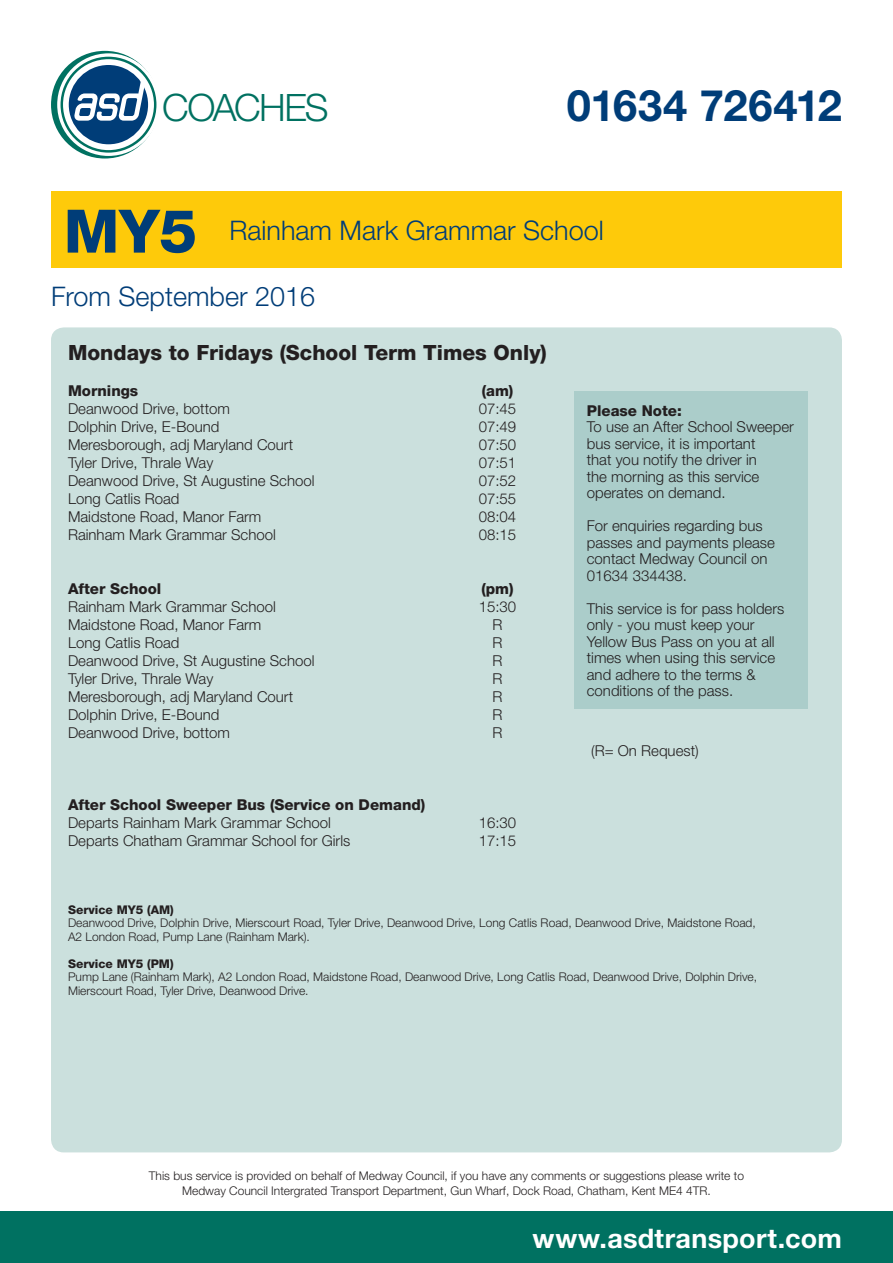
<style>
.page{position:relative;width:893px;height:1263px;background:#fff}
.page>*{position:absolute;margin:0;border:0;box-sizing:border-box;transform-origin:0 0}
.t1{font:800 60px "Helvetica Neue";color:#003d78}
.t2{font:700 43.5px "Helvetica Neue";letter-spacing:-.01em;color:#003d78}
.t3{font:300 37.8px "Helvetica Neue";letter-spacing:-.05em;color:#007161}
.t4{font:300 27px "Helvetica Neue";color:#003d78}
.t5{font:700 27px "Helvetica Neue";letter-spacing:.01em;color:#fff}
.t6{font:800 21px "Helvetica Neue";color:#231f20}
.t7{font:300 15px/16.5px "Helvetica Neue";color:#231f20}
.t8{font:800 15px "Helvetica Neue";color:#231f20}
.t9{font:300 12px/13.5px "Helvetica Neue";color:#231f20}
.t10{font:800 12px "Helvetica Neue";color:#231f20}
</style>
<div class="page">
<div style="left:51px;top:327px;width:791px;height:825px;background:#cbe0dd;border-radius:13px"></div>
<div style="left:51px;top:191px;width:791px;height:77px;background:#feca0a"></div>
<div style="left:0;top:1212px;width:893px;height:51px;background:#007161"></div>
<svg style="left:51px;top:51px;width:108px;height:108px"></svg>
<svg style="left:57px;top:53px;width:103px;height:103px"></svg>
<div style="left:69px;top:65px;width:79px;height:79px;background:#003d78;border-radius:50%"></div>
<div style="left:61px;top:57px;width:95px;height:96px;border:3px solid #007161;border-radius:50%"></div>
<svg style="left:74px;top:79px;width:72px;height:42px"></svg>
<div style="left:574px;top:391px;width:234px;height:318px;background:#abcdca"></div>
<h3 class="t3" style="left:162px;top:84px;width:168px">COACHES</h3>
<h2 class="t2" style="left:567px;top:78px;width:277px">01634 726412</h2>
<h1 class="t1" style="left:64px;top:196px;width:135px">MY5</h1>
<h3 class="t4" style="left:51px;top:280px;width:266px">From September 2016</h3>
<h3 class="t6" style="left:68px;top:340px;width:480px">Mondays to Fridays (School Term Times Only)</h3>
<p class="t8" style="left:68px;top:382px;width:72px">Mornings</p>
<p class="t8" style="left:482px;top:382px;width:33px">(am)</p>
<p class="t7" style="left:68px;top:400px;width:163px">Deanwood Drive, bottom</p>
<p class="t7" style="left:479px;top:400px;width:39px">07:45</p>
<p class="t7" style="left:68px;top:418px;width:153px">Dolphin Drive, E-Bound</p>
<p class="t7" style="left:479px;top:418px;width:39px">07:49</p>
<p class="t7" style="left:68px;top:436px;width:227px">Meresborough, adj Maryland Court</p>
<p class="t7" style="left:479px;top:436px;width:39px">07:50</p>
<p class="t7" style="left:68px;top:454px;width:147px">Tyler Drive, Thrale Way</p>
<p class="t7" style="left:479px;top:454px;width:39px">07:51</p>
<p class="t7" style="left:68px;top:472px;width:248px">Deanwood Drive, St Augustine School</p>
<p class="t7" style="left:479px;top:472px;width:39px">07:52</p>
<p class="t7" style="left:68px;top:490px;width:113px">Long Catlis Road</p>
<p class="t7" style="left:479px;top:490px;width:39px">07:55</p>
<p class="t7" style="left:68px;top:508px;width:195px">Maidstone Road, Manor Farm</p>
<p class="t7" style="left:479px;top:508px;width:39px">08:04</p>
<p class="t7" style="left:68px;top:526px;width:209px">Rainham Mark Grammar School</p>
<p class="t7" style="left:479px;top:526px;width:39px">08:15</p>
<h3 class="t4" style="left:230px;top:214px;width:376px">Rainham Mark Grammar School</h3>
<p class="t8" style="left:587px;top:402px;width:97px">Please Note:</p>
<p class="t7" style="left:587px;top:418px;width:209px">To use an After School Sweeper bus service, it is important<br>that you notify the driver in<br>the morning as this service operates on demand.</p>
<p class="t7" style="left:587px;top:517px;width:190px">For enquiries regarding bus passes and payments please contact Medway Council on<br>01634 334438.</p>
<p class="t7" style="left:587px;top:600px;width:199px">This service is for pass holders only - you must keep your<br>Yellow Bus Pass on you at all times when using this service and adhere to the terms &amp; conditions of the pass.</p>
<p class="t8" style="left:68px;top:580px;width:95px">After School</p>
<p class="t8" style="left:481px;top:580px;width:34px">(pm)</p>
<p class="t7" style="left:68px;top:598px;width:209px">Rainham Mark Grammar School</p>
<p class="t7" style="left:479px;top:598px;width:39px">15:30</p>
<p class="t7" style="left:68px;top:616px;width:195px">Maidstone Road, Manor Farm</p>
<p class="t7" style="left:492px;top:616px;width:12px">R</p>
<p class="t7" style="left:68px;top:634px;width:113px">Long Catlis Road</p>
<p class="t7" style="left:492px;top:634px;width:12px">R</p>
<p class="t7" style="left:68px;top:652px;width:248px">Deanwood Drive, St Augustine School</p>
<p class="t7" style="left:492px;top:652px;width:12px">R</p>
<p class="t7" style="left:68px;top:670px;width:147px">Tyler Drive, Thrale Way</p>
<p class="t7" style="left:492px;top:670px;width:12px">R</p>
<p class="t7" style="left:68px;top:688px;width:227px">Meresborough, adj Maryland Court</p>
<p class="t7" style="left:492px;top:688px;width:12px">R</p>
<p class="t7" style="left:68px;top:706px;width:153px">Dolphin Drive, E-Bound</p>
<p class="t7" style="left:492px;top:706px;width:12px">R</p>
<p class="t7" style="left:68px;top:724px;width:163px">Deanwood Drive, bottom</p>
<p class="t7" style="left:492px;top:724px;width:12px">R</p>
<p class="t8" style="left:68px;top:796px;width:359px">After School Sweeper Bus (Service on Demand)</p>
<p class="t7" style="left:68px;top:814px;width:264px">Departs Rainham Mark Grammar School</p>
<p class="t7" style="left:479px;top:814px;width:39px">16:30</p>
<p class="t7" style="left:68px;top:832px;width:284px">Departs Chatham Grammar School for Girls</p>
<p class="t7" style="left:479px;top:832px;width:39px">17:15</p>
<p class="t7" style="left:591px;top:742px;width:109px">(R= On Request)</p>
<p class="t10" style="left:68px;top:902px;width:107px">Service MY5 (AM)</p>
<p class="t9" style="left:68px;top:916px;width:689px">Deanwood Drive, Dolphin Drive, Mierscourt Road, Tyler Drive, Deanwood Drive, Long Catlis Road, Deanwood Drive, Maidstone Road,<br>A2 London Road, Pump Lane (Rainham Mark).</p>
<p class="t10" style="left:68px;top:956px;width:107px">Service MY5 (PM)</p>
<p class="t9" style="left:68px;top:970px;width:691px">Pump Lane (Rainham Mark), A2 London Road, Maidstone Road, Deanwood Drive, Long Catlis Road, Deanwood Drive, Dolphin Drive,<br>Mierscourt Road, Tyler Drive, Deanwood Drive.</p>
<p class="t9" style="left:149px;top:1168px;width:597px;line-height:14.4px;text-align:center">This bus service is provided on behalf of Medway Council, if you have any comments or suggestions please write to<br>Medway Council Intergrated Transport Department, Gun Wharf, Dock Road, Chatham, Kent ME4 4TR.</p>
<h3 class="t5" style="left:532px;top:1222px;width:311px">www.asdtransport.com</h3>
</div>
